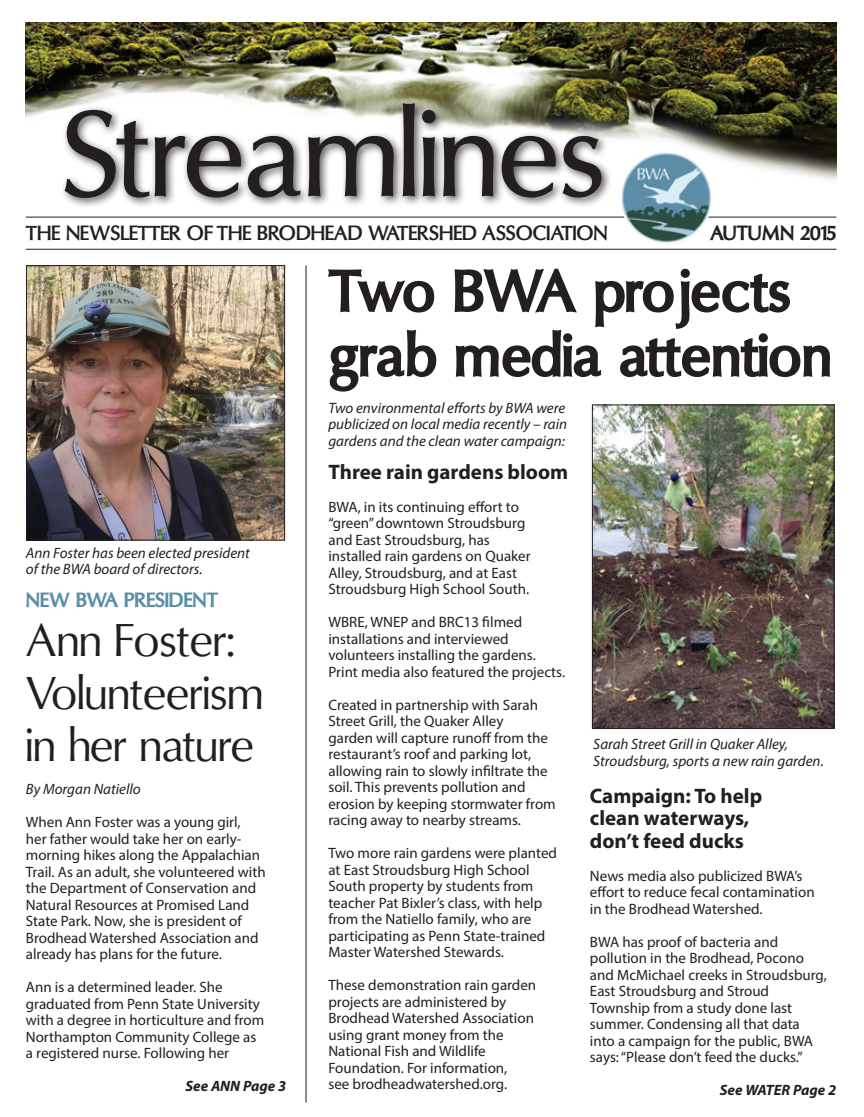
<style>
.page{position:relative;width:864px;height:1117px;background:#fff}
.page>*{position:absolute;margin:0;border:0;box-sizing:border-box;transform-origin:0 0}
.t1{font:123px "Oregon LDO Medium";color:#231f20}
.t2{font:61.5px/64.5px "Oregon LDO Black";color:#231f20}
.t3{font:46.5px/52.5px "Oregon LDO";color:#231f20}
.t4{font:700 21px/22.5px "Myriad Pro";color:#231f20}
.t5{font:700 21px "Oregon LDO";color:#231f20}
.t6{font:21px "Oregon LDO Black";color:#5b8ea8}
.t7{font:21px "Oregon LDO Black";color:#231f20}
.t8{font:15px/16.5px "Myriad Pro";color:#231f20}
.t9{font:italic 15px/16.5px "Myriad Pro";color:#231f20}
.t10{font:italic 700 15px "Myriad Pro";color:#231f20}
</style>
<div class="page">
<img style="left:28px;top:267px;width:255px;height:271px">
<div style="left:26px;top:265px;width:259px;height:275px;border:1px solid #231f20"></div>
<img style="left:26px;top:22px;width:810px;height:195px">
<div style="left:60px;top:99px;width:552px;height:110px;background:#231f20;opacity:.75"></div>
<hr style="left:26px;top:217px;width:810px;height:1px;background:#231f20">
<hr style="left:26px;top:249px;width:810px;height:1px;background:#231f20">
<img style="left:620px;top:151px;width:92px;height:92px">
<hr style="left:306px;top:265px;width:1px;height:837px;background:#231f20">
<img style="left:594px;top:407px;width:238px;height:320px">
<div style="left:592px;top:405px;width:242px;height:324px;border:1px solid #231f20"></div>
<h1 class="t1" style="left:61px;top:83px;width:545px">Streamlines</h1>
<h3 class="t5" style="left:26px;top:220px;width:583px">THE NEWSLETTER OF THE BRODHEAD WATERSHED ASSOCIATION</h3>
<h3 class="t7" style="left:710px;top:221px;width:128px">AUTUMN 2015</h3>
<p class="t9" style="left:26px;top:544px;width:225px">Ann Foster has been elected president of the BWA board of directors.</p>
<h3 class="t6" style="left:26px;top:588px;width:194px">NEW BWA PRESIDENT</h3>
<h3 class="t3" style="left:26px;top:616px;width:239px">Ann Foster:<br>Volunteerism in her nature</h3>
<p class="t9" style="left:26px;top:780px;width:116px">By Morgan Natiello</p>
<p class="t8" style="left:26px;top:813px;width:241px">When Ann Foster was a young girl,<br>her father would take her on early&shy;morning hikes along the Appalachian Trail. As an adult, she volunteered with the Department of Conservation and Natural Resources at Promised Land State Park. Now, she is president of Brodhead Watershed Association and already has plans for the future.</p>
<p class="t8" style="left:26px;top:978px;width:240px">Ann is a determined leader. She graduated from Penn State University with a degree in horticulture and from Northampton Community College as a registered nurse. Following her</p>
<p class="t10" style="left:185px;top:1076px;width:102px">See ANN Page 3</p>
<h2 class="t2" style="left:328px;top:260px;width:504px">Two BWA projects grab media attention</h2>
<p class="t9" style="left:328px;top:399px;width:240px">Two environmental efforts by BWA were publicized on local media recently – rain gardens and the clean water campaign:</p>
<h3 class="t4" style="left:328px;top:460px;width:241px">Three rain gardens bloom</h3>
<p class="t8" style="left:328px;top:498px;width:204px">BWA, in its continuing effort to “green” downtown Stroudsburg and East Stroudsburg, has installed rain gardens on Quaker<br>Alley, Stroudsburg, and at East<br>Stroudsburg High School South.</p>
<p class="t8" style="left:328px;top:614px;width:238px">WBRE, WNEP and BRC13 filmed installations and interviewed volunteers installing the gardens.<br>Print media also featured the projects.</p>
<p class="t8" style="left:328px;top:696px;width:229px">Created in partnership with Sarah Street Grill, the Quaker Alley<br>garden will capture runoff from the restaurant’s roof and parking lot, allowing rain to slowly infiltrate the soil. This prevents pollution and erosion by keeping stormwater from racing away to nearby streams.</p>
<p class="t8" style="left:328px;top:845px;width:230px">Two more rain gardens were planted at East Stroudsburg High School South property by students from teacher Pat Bixler’s class, with help from the Natiello family, who are participating as Penn State-trained Master Watershed Stewards.</p>
<p class="t8" style="left:328px;top:977px;width:209px">These demonstration rain garden projects are administered by<br>Brodhead Watershed Association using grant money from the<br>National Fish and Wildlife<br>Foundation. For information,<br>see brodheadwatershed.org.</p>
<p class="t9" style="left:593px;top:736px;width:232px">Sarah Street Grill in Quaker Alley,<br>Stroudsburg, sports a new rain garden.</p>
<h3 class="t4" style="left:590px;top:784px;width:174px">Campaign: To help clean waterways, don’t feed ducks</h3>
<p class="t8" style="left:590px;top:867px;width:226px">News media also publicized BWA’s effort to reduce fecal contamination in the Brodhead Watershed.</p>
<p class="t8" style="left:590px;top:933px;width:238px">BWA has proof of bacteria and pollution in the Brodhead, Pocono and McMichael creeks in Stroudsburg,<br>East Stroudsburg and Stroud<br>Township from a study done last summer. Condensing all that data into a campaign for the public, BWA says: “Please don’t feed the ducks.”</p>
<p class="t10" style="left:719px;top:1080px;width:118px">See WATER Page 2</p>
</div>
